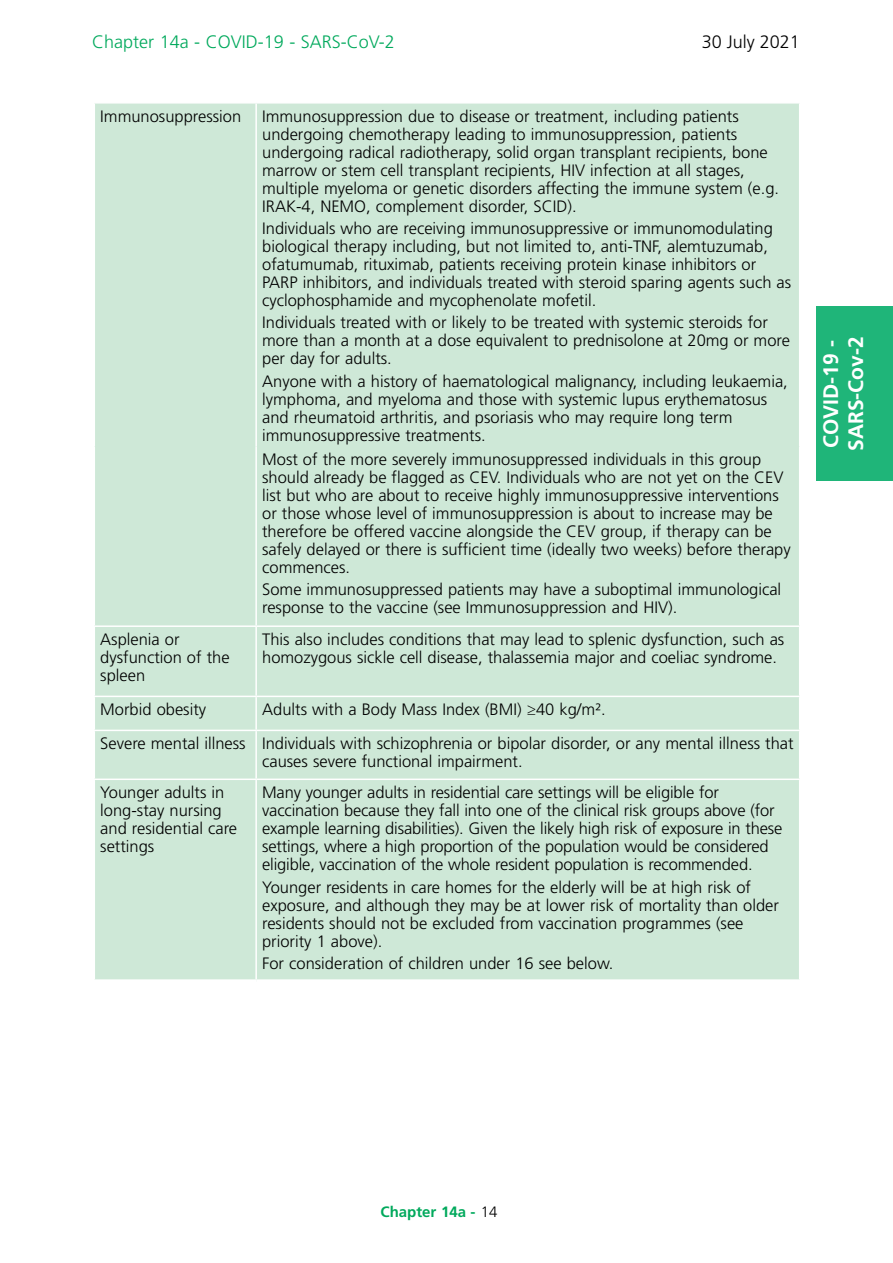
<style>
.page{position:relative;width:893px;height:1263px;background:#fff}
.page>*{position:absolute;margin:0;border:0;box-sizing:border-box;transform-origin:0 0}
.t1{font:700 21px/25.2px "Frutiger";color:#fff}
.t2{font:18px "Frutiger Light 2";color:#00a95c}
.t3{font:300 18px "Frutiger";color:#000}
.GB_-_Table_text{font:300 16.5px/18px "Frutiger";color:#000}
.t4{font:700 15px "Frutiger";color:#00a95c}
.s1{font-family:"Helvetica Neue LT Std"}
.s2{font-weight:300;color:#000}
</style>
<div class="page">
<div style="left:816px;top:307px;width:77px;height:174px;background:#1fb579"></div>
<div style="left:95px;top:104px;width:704px;height:875px;background:#cee8d7"></div>
<hr style="left:255px;top:104px;width:2px;height:342px;background:#fff">
<hr style="left:255px;top:446px;width:2px;height:179px;background:#fff">
<hr style="left:94px;top:625px;width:162px;height:2px;background:#fff">
<hr style="left:256px;top:625px;width:544px;height:2px;background:#fff">
<hr style="left:255px;top:627px;width:2px;height:69px;background:#fff">
<hr style="left:94px;top:696px;width:162px;height:1px;background:#fff">
<hr style="left:256px;top:696px;width:544px;height:1px;background:#fff">
<hr style="left:255px;top:697px;width:2px;height:33px;background:#fff">
<hr style="left:94px;top:730px;width:162px;height:1px;background:#fff">
<hr style="left:256px;top:730px;width:544px;height:1px;background:#fff">
<hr style="left:255px;top:731px;width:2px;height:47px;background:#fff">
<hr style="left:94px;top:778px;width:162px;height:2px;background:#fff">
<hr style="left:256px;top:778px;width:544px;height:2px;background:#fff">
<hr style="left:255px;top:780px;width:2px;height:199px;background:#fff">
<p class="t2" style="left:92px;top:32px;width:304px">Chapter 14a - COVID-19 - SARS-CoV-2</p>
<p class="t3" style="left:702px;top:32px;width:100px">30 July 2021</p>
<p class="GB_-_Table_text" style="left:100px;top:107px;width:142px">Immunosuppression</p>
<p class="GB_-_Table_text" style="left:262px;top:107px;width:518px">Immunosuppression due to disease or treatment, including patients undergoing chemotherapy leading to immunosuppression, patients undergoing radical radiotherapy, solid organ transplant recipients, bone marrow or stem cell transplant recipients, HIV infection at all stages, multiple myeloma or genetic disorders affecting the immune system (e.g.<br>IRAK-4, NEMO, complement disorder, SCID).</p>
<p class="GB_-_Table_text" style="left:262px;top:219px;width:531px">Individuals who are receiving immunosuppressive or immunomodulating biological therapy including, but not limited to, anti-TNF, alemtuzumab, ofatumumab, rituximab, patients receiving protein kinase inhibitors or PARP inhibitors, and individuals treated with steroid sparing agents such as cyclophosphamide and mycophenolate mofetil.</p>
<p class="GB_-_Table_text" style="left:262px;top:314px;width:529px">Individuals treated with or likely to be treated with systemic steroids for more than a month at a dose equivalent to prednisolone at 20mg or more per day for adults.</p>
<p class="GB_-_Table_text" style="left:262px;top:372px;width:527px">Anyone with a history of haematological malignancy, including leukaemia, lymphoma, and myeloma and those with systemic lupus erythematosus and rheumatoid arthritis, and psoriasis who may require long term immunosuppressive treatments.</p>
<p class="GB_-_Table_text" style="left:262px;top:450px;width:530px">Most of the more severely immunosuppressed individuals in this group should already be flagged as CEV. Individuals who are not yet on the CEV list but who are about to receive highly immunosuppressive interventions or those whose level of immunosuppression is about to increase may be therefore be offered vaccine alongside the CEV group, if therapy can be safely delayed or there is sufficient time (ideally two weeks) before therapy commences.</p>
<p class="GB_-_Table_text" style="left:262px;top:580px;width:521px">Some immunosuppressed patients may have a suboptimal immunological response to the vaccine (see Immunosuppression and HIV).</p>
<p class="GB_-_Table_text" style="left:100px;top:630px;width:131px">Asplenia or dysfunction of the spleen</p>
<p class="GB_-_Table_text" style="left:262px;top:630px;width:524px">This also includes conditions that may lead to splenic dysfunction, such as homozygous sickle cell disease, thalassemia major and coeliac syndrome.</p>
<p class="GB_-_Table_text" style="left:100px;top:701px;width:107px">Morbid obesity</p>
<p class="GB_-_Table_text" style="left:262px;top:701px;width:345px">Adults with a Body Mass Index (BMI) <span class="s1">≥</span>40 kg/m².</p>
<p class="GB_-_Table_text" style="left:100px;top:735px;width:147px">Severe mental illness</p>
<p class="GB_-_Table_text" style="left:262px;top:735px;width:533px">Individuals with schizophrenia or bipolar disorder, or any mental illness that causes severe functional impairment.</p>
<p class="GB_-_Table_text" style="left:100px;top:783px;width:138px">Younger adults in long-stay nursing and residential care settings</p>
<p class="GB_-_Table_text" style="left:262px;top:783px;width:522px">Many younger adults in residential care settings will be eligible for vaccination because they fall into one of the clinical risk groups above (for example learning disabilities). Given the likely high risk of exposure in these settings, where a high proportion of the population would be considered eligible, vaccination of the whole resident population is recommended.</p>
<p class="GB_-_Table_text" style="left:262px;top:878px;width:518px">Younger residents in care homes for the elderly will be at high risk of exposure, and although they may be at lower risk of mortality than older residents should not be excluded from vaccination programmes (see priority 1 above).</p>
<p class="GB_-_Table_text" style="left:262px;top:954px;width:353px">For consideration of children under 16 see below.</p>
<p class="t1" style="left:818px;top:451px;width:116px;rotate:-90deg">COVID-19 -<br>SARS-Cov-2</p>
<p class="t4" style="left:381px;top:1203px;width:119px">Chapter 14a - <span class="s2">14</span></p>
</div>
